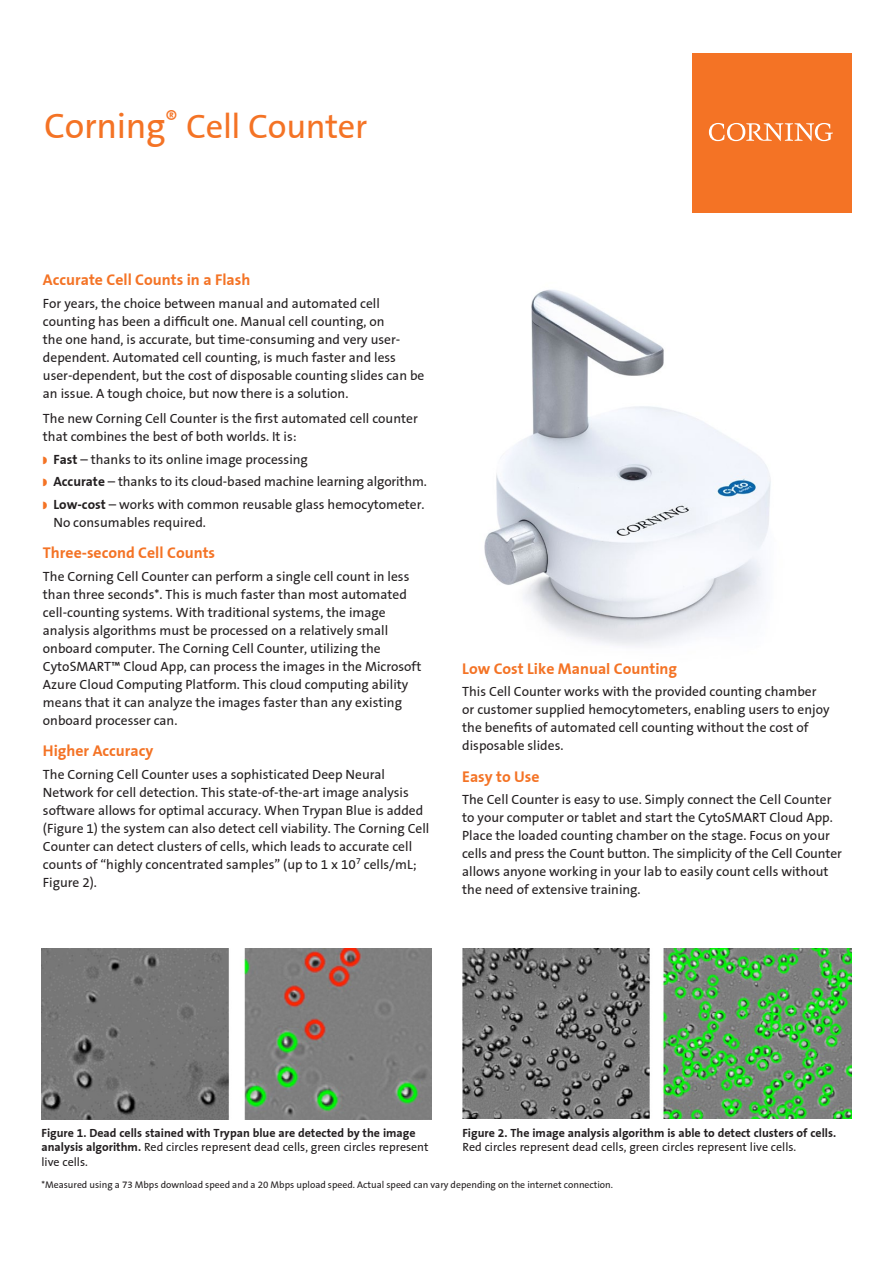
<style>
.page{position:relative;width:893px;height:1263px;background:#fff}
.page>*{position:absolute;margin:0;border:0;box-sizing:border-box;transform-origin:0 0}
.t1{font:34.5px "Corning Sans";letter-spacing:-.01em;color:#f47325}
.A_Head{font:700 15.75px "Corning Sans";color:#f47325}
.Body{font:13.5px/18px "Corning Sans";color:#231f20}
.t2{font:700 12px/14.2px "Corning Sans";color:#231f20}
.Footnote{font:9.75px "Corning Sans";color:#231f20}
.s1{font-size:36px}
.s2{color:#f47325}
.s3{font-weight:700}
.s4{font-weight:400}
</style>
<div class="page">
<div style="left:692px;top:54px;width:159px;height:159px;background:#f47325"></div>
<svg style="left:709px;top:123px;width:124px;height:18px"></svg>
<img style="left:41px;top:948px;width:390px;height:171px">
<img style="left:462px;top:948px;width:390px;height:171px">
<img style="left:484px;top:289px;width:287px;height:358px">
<p class="t1" style="left:44px;top:106px;width:325px"><span class="s1">Corning</span><sup>®</sup> Cell Counter</p>
<p class="A_Head" style="left:43px;top:271px;width:209px">Accurate Cell Counts in a Flash</p>
<p class="Body" style="left:43px;top:294px;width:383px">For years, the choice between manual and automated cell counting has been a difficult one. Manual cell counting, on<br>the one hand, is accurate, but time-consuming and very user&shy;dependent. Automated cell counting, is much faster and less user-dependent, but the cost of disposable counting slides can be an issue. A tough choice, but now there is a solution.</p>
<p class="Body" style="left:43px;top:410px;width:376px">The new Corning Cell Counter is the first automated cell counter that combines the best of both worlds. It is:</p>
<p class="Body" style="left:43px;top:450px;width:266px"><span class="s2">◗</span> <span class="s3">Fast</span> – thanks to its online image processing</p>
<p class="Body" style="left:43px;top:473px;width:385px"><span class="s2">◗</span> <span class="s3">Accurate</span> – thanks to its cloud-based machine learning algorithm.</p>
<p class="Body" style="left:53px;top:495px;width:373px;text-indent:-10px"><span class="s2">◗</span> <span class="s3">Low-cost</span> – works with common reusable glass hemocytometer.<br>No consumables required.</p>
<p class="A_Head" style="left:43px;top:544px;width:174px">Three-second Cell Counts</p>
<p class="Body" style="left:43px;top:567px;width:380px">The Corning Cell Counter can perform a single cell count in less than three seconds*. This is much faster than most automated cell-counting systems. With traditional systems, the image analysis algorithms must be processed on a relatively small onboard computer. The Corning Cell Counter, utilizing the CytoSMART™ Cloud App, can process the images in the Microsoft Azure Cloud Computing Platform. This cloud computing ability means that it can analyze the images faster than any existing onboard processer can.</p>
<p class="A_Head" style="left:43px;top:742px;width:112px">Higher Accuracy</p>
<p class="Body" style="left:43px;top:765px;width:388px">The Corning Cell Counter uses a sophisticated Deep Neural Network for cell detection. This state-of-the-art image analysis software allows for optimal accuracy. When Trypan Blue is added (Figure 1) the system can also detect cell viability. The Corning Cell Counter can detect clusters of cells, which leads to accurate cell counts of “highly concentrated samples” (up to 1 x 10<sup>7</sup> cells/mL; Figure 2).</p>
<p class="A_Head" style="left:462px;top:659px;width:216px">Low Cost Like Manual Counting</p>
<p class="Body" style="left:462px;top:683px;width:369px">This Cell Counter works with the provided counting chamber or customer supplied hemocytometers, enabling users to enjoy the benefits of automated cell counting without the cost of disposable slides.</p>
<p class="A_Head" style="left:462px;top:767px;width:79px">Easy to Use</p>
<p class="Body" style="left:462px;top:791px;width:381px">The Cell Counter is easy to use. Simply connect the Cell Counter to your computer or tablet and start the CytoSMART Cloud App.<br>Place the loaded counting chamber on the stage. Focus on your cells and press the Count button. The simplicity of the Cell Counter allows anyone working in your lab to easily count cells without the need of extensive training.</p>
<p class="t2" style="left:41px;top:1126px;width:389px">Figure 1. Dead cells stained with Trypan blue are detected by the image analysis algorithm. <span class="s4">Red circles represent dead cells, green circles represent live cells.</span></p>
<p class="t2" style="left:462px;top:1126px;width:375px">Figure 2. The image analysis algorithm is able to detect clusters of cells.<br><span class="s4">Red circles represent dead cells, green circles represent live cells.</span></p>
<p class="Footnote" style="left:41px;top:1179px;width:573px">*Measured using a 73 Mbps download speed and a 20 Mbps upload speed. Actual speed can vary depending on the internet connection.</p>
</div>
